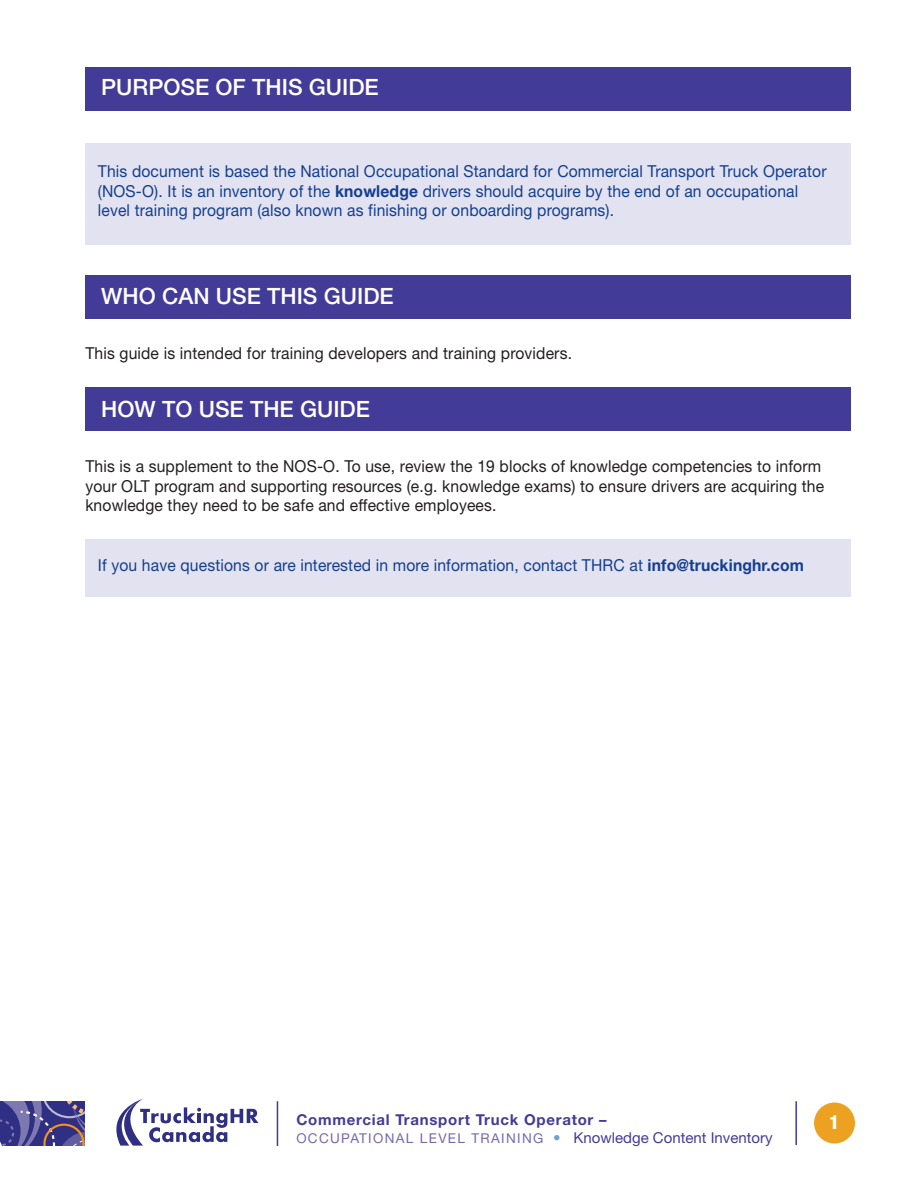
<style>
.page{position:relative;width:918px;height:1188px;background:#fff}
.page>*{position:absolute;margin:0;border:0;box-sizing:border-box;transform-origin:0 0}
.t1{font:500 22.5px "Helvetica Neue LT Std";color:#fff}
.t2{font:800 condensed 19.5px "Helvetica Neue LT Std";color:#fff}
.t3{font:16.5px/19.5px "Helvetica Neue LT Std";letter-spacing:.01em;color:#133f90;scale:.95 1}
.t4{font:16.5px/19.5px "Helvetica Neue LT Std";letter-spacing:.01em;color:#231f20;scale:.95 1}
.t5{font:700 15px "Helvetica Neue LT Std";letter-spacing:.05em;color:#433b98}
.t6{font:13.5px "Helvetica Neue LT Std";letter-spacing:.1em;color:#736ab0}
.s1{font-weight:700}
.s2{font-size:15px;color:#71a0d5}
.s3{font-size:15px;color:#433b98}
</style>
<div class="page">
<svg style="left:116px;top:1099px;width:142px;height:47px"></svg>
<hr style="left:277px;top:1101px;width:1px;height:45px;background:#433b98">
<hr style="left:795px;top:1101px;width:2px;height:44px;background:#433b98">
<div style="left:814px;top:1103px;width:41px;height:40px;background:#eca220;border-radius:50%"></div>
<svg style="left:0;top:1102px;width:84px;height:43px;background:#524c8e"></svg>
<div style="left:85px;top:68px;width:765px;height:43px;background:#433b98"></div>
<div style="left:85px;top:143px;width:765px;height:101px;background:#e3e2f1"></div>
<div style="left:85px;top:276px;width:765px;height:43px;background:#433b98"></div>
<div style="left:85px;top:388px;width:765px;height:43px;background:#433b98"></div>
<div style="left:85px;top:539px;width:765px;height:58px;background:#e3e2f1"></div>
<h1 class="t1" style="left:101px;top:79px;width:279px">PURPOSE OF THIS GUIDE</h1>
<p class="t3" style="left:98px;top:163px;width:769px">This document is based the national Occupational Standard for Commercial Transport Truck Operator (nOS-O). it is an inventory of the <span class="s1">knowledge</span> drivers should acquire by the end of an occupational level training program (also known as finishing or onboarding programs).</p>
<h1 class="t1" style="left:101px;top:288px;width:294px">WHO CAN USE THIS GUIDE</h1>
<p class="t4" style="left:85px;top:345px;width:514px">This guide is intended for training developers and training providers.</p>
<h1 class="t1" style="left:101px;top:401px;width:270px">HOW TO USE THE GUIDE</h1>
<p class="t4" style="left:85px;top:458px;width:779px">This is a supplement to the nOS-O. To use, review the 19 blocks of knowledge competencies to inform your OlT program and supporting resources (e.g. knowledge exams) to ensure drivers are acquiring the knowledge they need to be safe and effective employees.</p>
<p class="t3" style="left:98px;top:557px;width:745px">if you have questions or are interested in more information, contact THrC at <span class="s1">info@truckinghr.com</span></p>
<p class="t5" style="left:296px;top:1114px;width:312px">Commercial Transport Truck Operator –</p>
<p class="t2" style="left:829px;top:1115px;width:12px">1</p>
<p class="t6" style="left:296px;top:1133px;width:478px">OCCupaTiOnal level Training <span class="s2">•</span> <span class="s3">Knowledge Content inventory</span></p>
</div>
